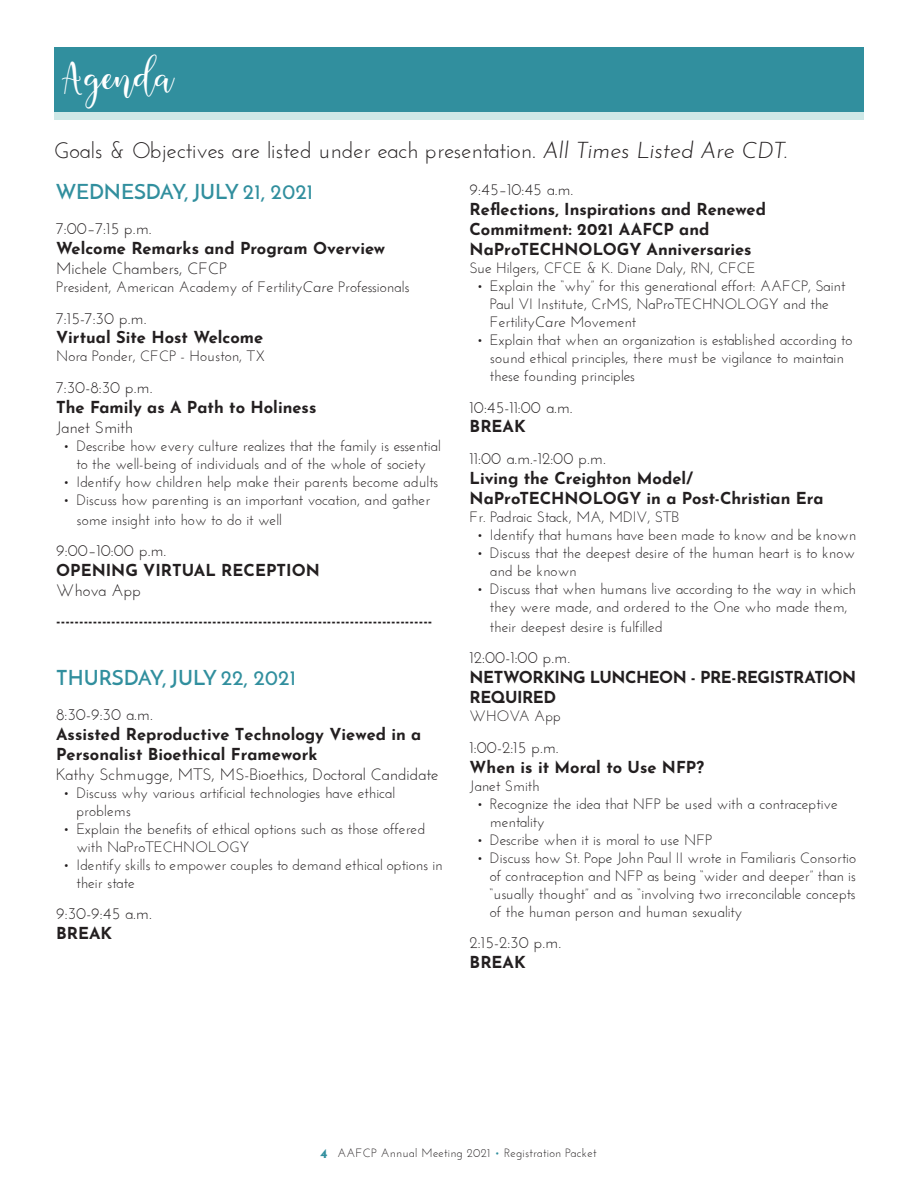
<style>
.page{position:relative;width:918px;height:1188px;background:#fff}
.page>*{position:absolute;margin:0;border:0;box-sizing:border-box;transform-origin:0 0}
.t1{font:34.5px "novia";color:#fff}
.t2{font:22.5px "Josefin Sans";color:#231f20}
.Paragraph_Date{font:600 21px "Josefin Sans";color:#318f9e}
.Paragraph_Title{font:700 16.5px/19.8px "Josefin Sans";color:#231f20}
.Paragraph_Time{font:16.5px/19.8px "Josefin Sans";color:#231f20}
.Paragraph_Time-2{font:700 16.5px/19.8px "Josefin Sans";color:#231f20}
.Paragraph_Time-3{font:700 16.5px/19.8px "Josefin Sans";letter-spacing:-.03em;color:#231f20}
.Paragraph_Date-2{font:16.5px "Josefin Sans";color:#231f20}
.Paragraph_Descriptio{font:15px/18px "Josefin Sans";color:#231f20}
.t3{font:700 15px "Josefin Sans";color:#231f20}
.Paragraph_Title-2{font:15px "Josefin Sans";color:#231f20}
.Paragraph_Time-4{font:15px "Josefin Sans";color:#231f20}
.t4{font:12px "Josefin Sans";letter-spacing:.02em;color:#231f20}
.s1{font-weight:300;font-style:italic}
.s2{font-weight:400}
.s3{font-weight:700}
.s4{font-weight:700;font-size:13.5px;color:#318f9e}
.s5{color:#318f9e}
</style>
<div class="page">
<div style="left:54px;top:48px;width:810px;height:70px;background:#318f9e"></div>
<div style="left:54px;top:113px;width:810px;height:7px;background:#cee8e7"></div>
<p class="t1" style="left:62px;top:58px;width:114px">Agenda</p>
<p class="t2" style="left:54px;top:136px;width:735px">Goals &amp; Objectives are listed under each presentation. <span class="s1">All Times Listed Are CDT.</span></p>
<p class="Paragraph_Date" style="left:56px;top:178px;width:259px">WEDNESDAY, JULY 21, 2021</p>
<p class="Paragraph_Date-2" style="left:56px;top:218px;width:97px">7:00–7:15 p.m.</p>
<p class="Paragraph_Title" style="left:56px;top:236px;width:331px">Welcome Remarks and Program Overview<br><span class="s2">Michele Chambers, CFCP</span></p>
<p class="Paragraph_Descriptio" style="left:56px;top:277px;width:355px">President, American Academy of Fertility<span class="s1">Care</span> Professionals</p>
<p class="Paragraph_Time" style="left:56px;top:308px;width:92px">7:15-7:30 p.m.</p>
<p class="Paragraph_Time-2" style="left:56px;top:325px;width:209px">Virtual Site Host Welcome</p>
<p class="Paragraph_Time-4" style="left:56px;top:347px;width:211px">Nora Ponder, CFCP - Houston, TX</p>
<p class="Paragraph_Time-2" style="left:56px;top:375px;width:262px"><span class="s2">7:30-8:30 p.m.<br></span>The Family as A Path to Holiness</p>
<p class="Paragraph_Time" style="left:56px;top:417px;width:79px">Janet Smith</p>
<p class="Paragraph_Descriptio" style="left:63px;top:436px;width:380px;text-align:center">• Describe how every culture realizes that the family is essential to the well-being of individuals and of the whole of society</p>
<p class="Paragraph_Descriptio" style="left:63px;top:472px;width:377px">• Identify how children help make their parents become adults</p>
<p class="Paragraph_Descriptio" style="left:76px;top:490px;width:355px;line-height:19.8px;text-indent:-14px">• Discuss how parenting is an important vocation, and gather some insight into how to do it well</p>
<p class="Paragraph_Time" style="left:56px;top:541px;width:112px">9:00–10:00 p.m.</p>
<p class="Paragraph_Title" style="left:56px;top:558px;width:265px">OPENING VIRTUAL RECEPTION</p>
<p class="Paragraph_Time" style="left:56px;top:580px;width:86px">Whova App</p>
<p class="t3" style="left:56px;top:607px;width:378px">----------------------------------------------------------------------------------</p>
<p class="Paragraph_Time" style="left:470px;top:180px;width:105px">9:45–10:45 a.m.</p>
<p class="Paragraph_Title" style="left:470px;top:197px;width:298px">Reflections, Inspirations and Renewed<br>Commitment: 2021 AAFCP and<br>NaProTECHNOLOGY Anniversaries</p>
<p class="Paragraph_Title-2" style="left:470px;top:258px;width:288px">Sue Hilgers, CFCE &amp; K. Diane Daly, RN, CFCE</p>
<p class="Paragraph_Descriptio" style="left:490px;top:276px;width:357px;text-indent:-14px">• Explain the “why” for this generational effort: AAFCP, Saint<br>Paul VI Institute, CrMS, NaProTECHNOLOGY and the<br>Fertility<span class="s1">Care</span> Movement</p>
<p class="Paragraph_Descriptio" style="left:490px;top:330px;width:364px;text-indent:-14px">• Explain that when an organization is established according to sound ethical principles, there must be vigilance to maintain these founding principles</p>
<p class="Paragraph_Time" style="left:470px;top:397px;width:104px">10:45-11:00 a.m.</p>
<p class="Paragraph_Time-2" style="left:470px;top:414px;width:58px">BREAK</p>
<p class="Paragraph_Time" style="left:470px;top:448px;width:138px">11:00 a.m.-12:00 p.m.</p>
<p class="Paragraph_Time-2" style="left:470px;top:466px;width:356px">Living the Creighton Model/<br>NaProTECHNOLOGY in a Post-Christian Era</p>
<p class="Paragraph_Descriptio" style="left:470px;top:507px;width:211px">Fr. Padraic Stack, MA, MDIV, STB</p>
<p class="Paragraph_Descriptio" style="left:476px;top:525px;width:381px">• Identify that humans have been made to know and be known</p>
<p class="Paragraph_Descriptio" style="left:490px;top:543px;width:367px;text-indent:-14px">• Discuss that the deepest desire of the human heart is to know and be known</p>
<p class="Paragraph_Descriptio" style="left:476px;top:579px;width:381px;text-align:center">• Discuss that when humans live according to the way in which they were made, and ordered to the One who made them,</p>
<p class="Paragraph_Descriptio" style="left:490px;top:617px;width:174px">their deepest desire is fulfilled</p>
<p class="Paragraph_Time" style="left:470px;top:648px;width:102px">12:00-1:00 p.m.</p>
<p class="Paragraph_Time-3" style="left:470px;top:665px;width:388px">NETWORKING LUNCHEON - PRE-REGISTRATION<br>REQUIRED</p>
<p class="Paragraph_Descriptio" style="left:470px;top:707px;width:93px">WHOVA App</p>
<p class="Paragraph_Time" style="left:470px;top:737px;width:91px">1:00-2:15 p.m.</p>
<p class="Paragraph_Time-2" style="left:470px;top:754px;width:236px">When is it Moral to Use NFP?</p>
<p class="Paragraph_Descriptio" style="left:470px;top:776px;width:72px">Janet Smith</p>
<p class="Paragraph_Descriptio" style="left:490px;top:794px;width:349px;text-indent:-14px">• Recognize the idea that NFP be used with a contraceptive mentality</p>
<p class="Paragraph_Descriptio" style="left:476px;top:830px;width:237px">• Describe when it is moral to use NFP</p>
<p class="Paragraph_Descriptio" style="left:490px;top:848px;width:368px;text-align:justify;text-indent:-14px">• Discuss how St. Pope John Paul II wrote in Familiaris Consortio of contraception and NFP as being “wider and deeper” than is “usually thought” and as “involving two irreconcilable concepts of the human person and human sexuality</p>
<p class="Paragraph_Time" style="left:470px;top:933px;width:93px">2:15-2:30 p.m.<br><span class="s3">BREAK</span></p>
<p class="Paragraph_Date" style="left:56px;top:664px;width:241px">THURSDAY, JULY 22, 2021</p>
<p class="Paragraph_Time" style="left:56px;top:704px;width:98px">8:30-9:30 a.m.</p>
<p class="Paragraph_Title" style="left:56px;top:722px;width:367px">Assisted Reproductive Technology Viewed in a<br>Personalist Bioethical Framework</p>
<p class="Paragraph_Time" style="left:56px;top:764px;width:384px">Kathy Schmugge, MTS, MS-Bioethics, Doctoral Candidate</p>
<p class="Paragraph_Descriptio" style="left:76px;top:783px;width:320px;text-indent:-14px">• Discuss why various artificial technologies have ethical problems</p>
<p class="Paragraph_Descriptio" style="left:76px;top:819px;width:350px;text-indent:-14px">• Explain the benefits of ethical options such as those offered with NaProTECHNOLOGY</p>
<p class="Paragraph_Descriptio" style="left:76px;top:855px;width:368px;text-indent:-14px">• Identify skills to empower couples to demand ethical options in their state</p>
<p class="Paragraph_Time" style="left:56px;top:904px;width:97px">9:30-9:45 a.m.<br><span class="s3">BREAK</span></p>
<p class="t4" style="left:320px;top:1145px;width:278px"><span class="s4">4</span> AAFCP Annual Meeting 2021 <span class="s5">•</span> Registration Packet</p>
</div>
